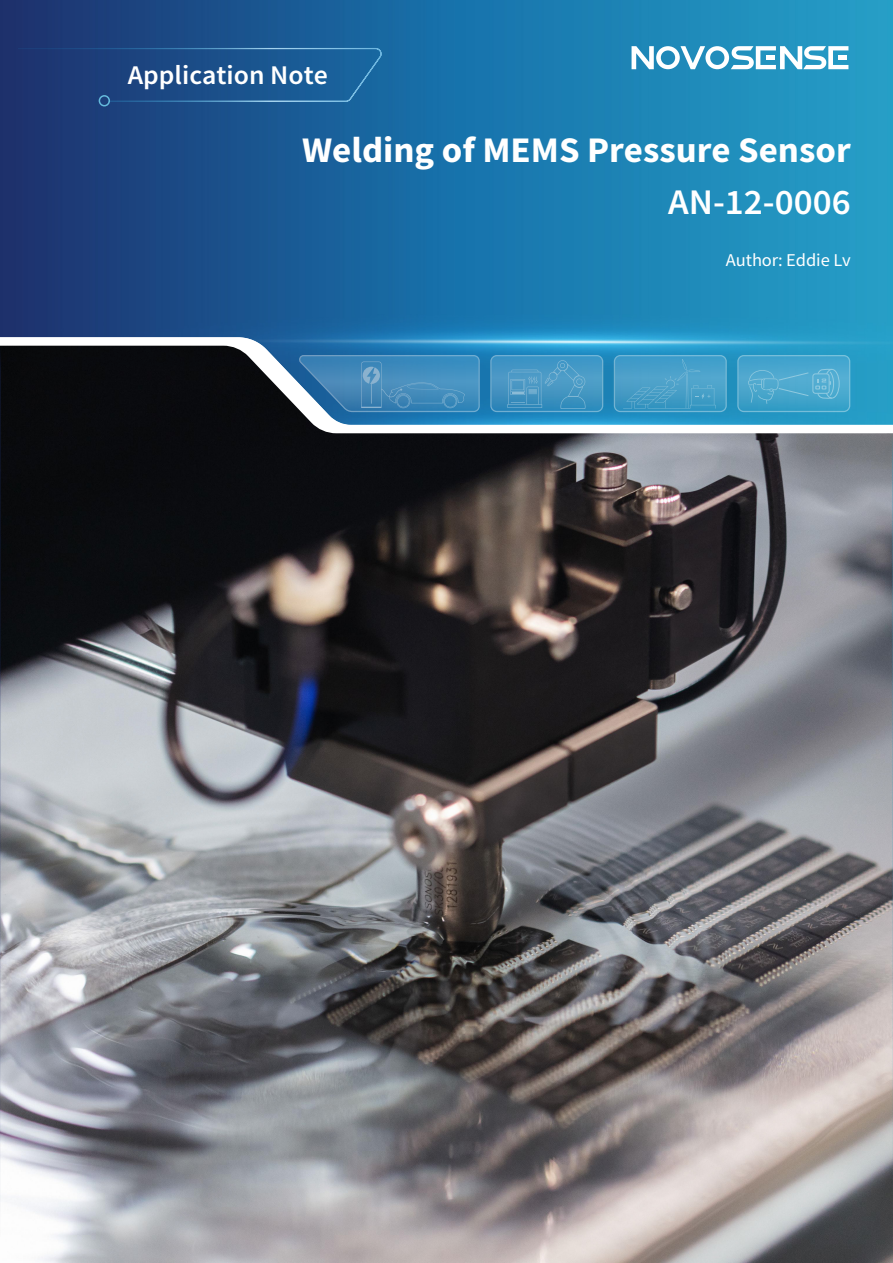
<style>
.page{position:relative;width:893px;height:1263px;background:#fff}
.page>*{position:absolute;margin:0;border:0;box-sizing:border-box;transform-origin:0 0}
.t1{font:700 36px "Source Sans Pro";color:#fff}
.t2{font:600 36px "Source Sans Pro";color:#fff}
.t3{font:600 27px "Source Sans Pro";color:#fff}
.t4{font:18px "Source Sans Pro";letter-spacing:-.005em;color:#fff}
</style>
<div class="page">
<img style="left:0;top:0;width:893px;height:337px">
<img style="left:0;top:433px;width:893px;height:830px">
<svg style="left:0;top:337px;width:893px;height:96px;background:#3b677d"></svg>
<svg style="left:18px;top:48px;width:364px;height:54px;background:#1d4f8a"></svg>
<div style="left:99px;top:95px;width:11px;height:11px;border:2px solid #65badc;border-radius:50%"></div>
<svg style="left:614px;top:356px;width:112px;height:55px"></svg>
<div style="left:614px;top:355px;width:113px;height:57px;border:1px solid #fff;border-radius:6px"></div>
<svg style="left:623px;top:359px;width:93px;height:49px;background:#489fc8"></svg>
<svg style="left:491px;top:356px;width:112px;height:55px;background:#3f93c2"></svg>
<div style="left:490px;top:355px;width:113px;height:57px;border:1px solid #fff;border-radius:6px"></div>
<svg style="left:507px;top:360px;width:79px;height:49px;background:#4a99c4"></svg>
<svg style="left:299px;top:355px;width:181px;height:57px;background:#498dbb"></svg>
<svg style="left:738px;top:356px;width:112px;height:55px;background:#42a3cb"></svg>
<div style="left:737px;top:355px;width:113px;height:57px;border:1px solid #fff;border-radius:6px"></div>
<svg style="left:748px;top:370px;width:61px;height:34px;background:#51aace"></svg>
<div style="left:812px;top:373px;width:17px;height:21px;border:1px solid #fff;border-radius:3px"></div>
<svg style="left:815px;top:369px;width:25px;height:31px"></svg>
<svg style="left:632px;top:46px;width:216px;height:23px"></svg>
<p class="t3" style="left:128px;top:58px;width:201px">Application Note</p>
<p class="t1" style="left:302px;top:126px;width:550px">Welding of MEMS Pressure Sensor</p>
<p class="t2" style="left:668px;top:179px;width:184px">AN-12-0006</p>
<p class="t4" style="left:726px;top:248px;width:126px">Author: Eddie Lv</p>
</div>
